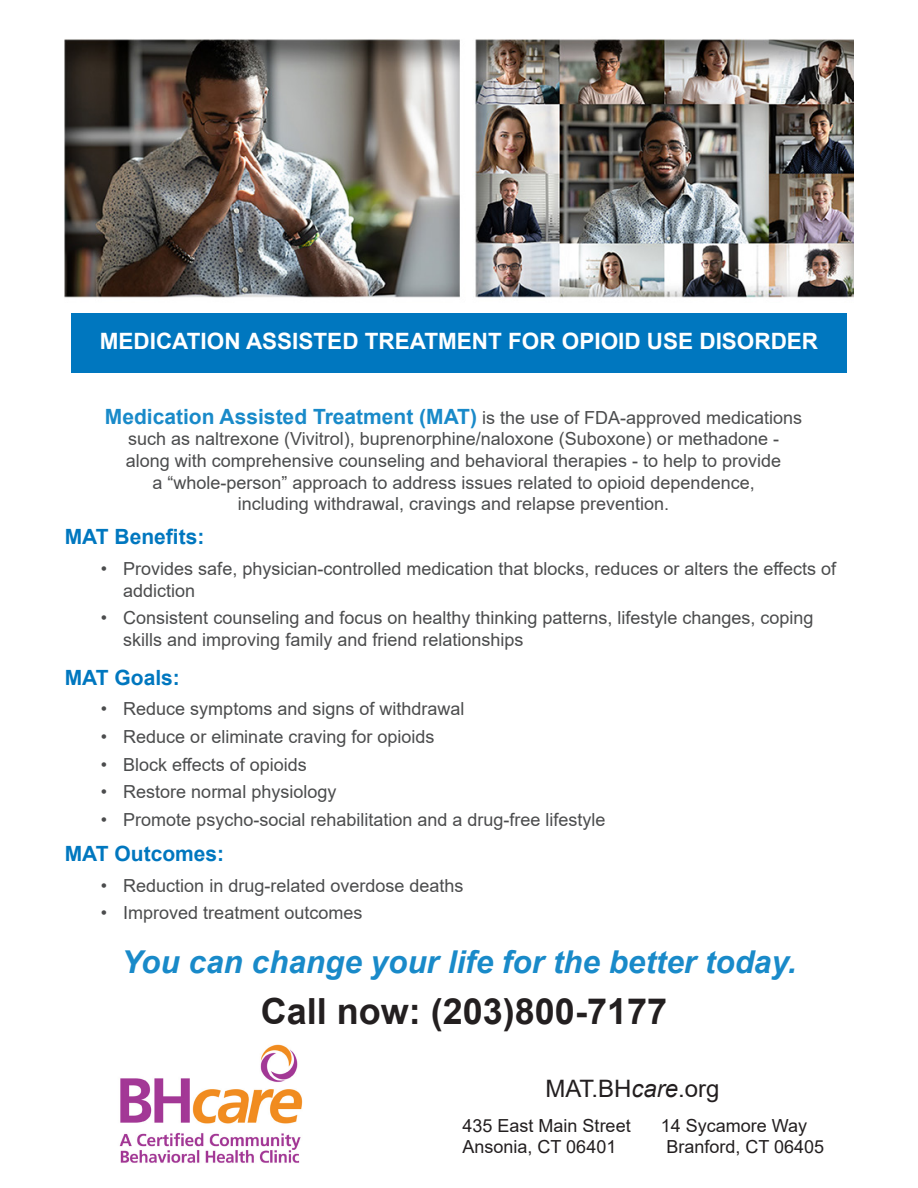
<style>
.page{position:relative;width:918px;height:1188px;background:#fff}
.page>*{position:absolute;margin:0;border:0;box-sizing:border-box;transform-origin:0 0}
.t1{font:700 36px "Arial";color:#231f20}
.t2{font:italic 700 31.5px "Arial";color:#198ac9}
.t3{font:24px "Arial";color:#231f20}
.t4{font:700 22.5px "Arial";color:#fff}
.t5{font:700 21px "Arial";color:#0077bf}
.t6{font:18px/21.6px "Arial";color:#4b4c4d}
.t7{font:18px "Arial";color:#231f20}
.s1{font-weight:700;font-size:21px;color:#198ac9}
.s2{font-style:italic}
</style>
<div class="page">
<img style="left:65px;top:39px;width:788px;height:259px">
<div style="left:71px;top:313px;width:776px;height:60px;background:#0077bf"></div>
<img style="left:119px;top:1044px;width:184px;height:119px">
<p class="t4" style="left:100px;top:325px;width:720px">MEDICATION ASSISTED TREATMENT FOR OPIOID USE DISORDER</p>
<p class="t6" style="left:105px;top:407px;width:699px"><span class="s1">Medication Assisted Treatment (MAT)</span> is the use of FDA-approved medications</p>
<p class="t6" style="left:128px;top:428px;width:652px">such as naltrexone (Vivitrol), buprenorphine/naloxone (Suboxone) or methadone -</p>
<p class="t6" style="left:126px;top:450px;width:657px">along with comprehensive counseling and behavioral therapies - to help to provide</p>
<p class="t6" style="left:152px;top:471px;width:604px">a “whole-person” approach to address issues related to opioid dependence,</p>
<p class="t6" style="left:238px;top:493px;width:433px">including withdrawal, cravings and relapse prevention.</p>
<p class="t5" style="left:65px;top:522px;width:141px">MAT Benefits:</p>
<p class="t6" style="left:123px;top:558px;width:714px;text-indent:-22px">• Provides safe, physician-controlled medication that blocks, reduces or alters the effects of addiction</p>
<p class="t6" style="left:123px;top:607px;width:692px;text-indent:-22px">• Consistent counseling and focus on healthy thinking patterns, lifestyle changes, coping skills and improving family and friend relationships</p>
<p class="t5" style="left:65px;top:663px;width:117px">MAT Goals:</p>
<p class="t6" style="left:101px;top:698px;width:365px">• Reduce symptoms and signs of withdrawal</p>
<p class="t6" style="left:101px;top:726px;width:335px">• Reduce or eliminate craving for opioids</p>
<p class="t6" style="left:101px;top:753px;width:208px">• Block effects of opioids</p>
<p class="t6" style="left:101px;top:781px;width:237px">• Restore normal physiology</p>
<p class="t6" style="left:101px;top:809px;width:506px">• Promote psycho-social rehabilitation and a drug-free lifestyle</p>
<p class="t5" style="left:65px;top:839px;width:161px">MAT Outcomes:</p>
<p class="t6" style="left:101px;top:875px;width:364px">• Reduction in drug-related overdose deaths</p>
<p class="t6" style="left:101px;top:902px;width:263px">• Improved treatment outcomes</p>
<p class="t2" style="left:121px;top:941px;width:677px">You can change your life for the better today.</p>
<p class="t1" style="left:261px;top:986px;width:408px">Call now: (203)800-7177</p>
<p class="t3" style="left:545px;top:1073px;width:176px">MAT.BH<span class="s2">care</span>.org</p>
<p class="t7" style="left:463px;top:1113px;width:170px">435 East Main Street</p>
<p class="t7" style="left:661px;top:1113px;width:148px">14 Sycamore Way</p>
<p class="t7" style="left:463px;top:1135px;width:155px">Ansonia, CT 06401</p>
<p class="t7" style="left:666px;top:1135px;width:159px">Branford, CT 06405</p>
</div>
